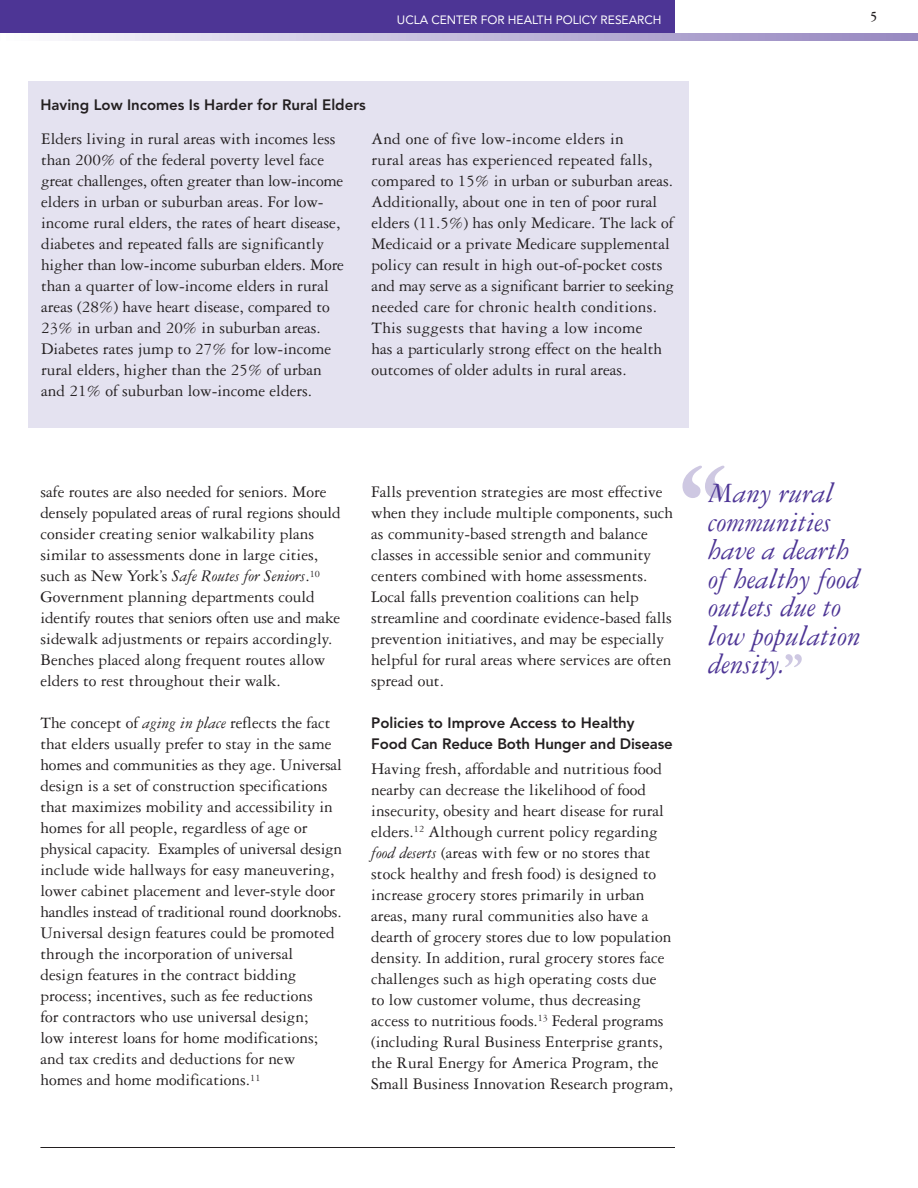
<style>
.page{position:relative;width:918px;height:1188px;background:#fff}
.page>*{position:absolute;margin:0;border:0;box-sizing:border-box;transform-origin:0 0}
.t1{font:700 150px "Garamond Three";color:#cec8e2}
.t2{font:700 60px "Garamond Three";color:#cec8e2}
.t3{font:italic 30px/28.5px "Garamond Three";color:#4d3595}
.t4{font:17.25px/21px "Garamond Three";color:#231f20}
.t5{font:800 15px/21px "Avenir";color:#231f20}
.t6{font:700 15px "Garamond Three";color:#231f20}
.t7{font:12px "Avenir";letter-spacing:-.005em;color:#fff}
.s1{font-style:italic}
</style>
<div class="page">
<div style="left:0;top:0;width:675px;height:34px;background:#4d3595"></div>
<svg style="left:65px;top:34px;width:853px;height:6px;background:#c2badb"></svg>
<hr style="left:40px;top:1147px;width:635px;height:1px;background:#231f20">
<div style="left:28px;top:81px;width:661px;height:347px;background:#e4e2f0"></div>
<p class="t5" style="left:40px;top:95px;width:327px">Having Low Incomes Is Harder for Rural Elders</p>
<p class="t7" style="left:397px;top:15px;width:266px">UCLA CENTER FOR HEALTH POLICY RESEARCH</p>
<p class="t6" style="left:870px;top:12px;width:9px">5</p>
<p class="t4" style="left:41px;top:130px;width:304px">Elders living in rural areas with incomes less than 200% of the federal poverty level face great challenges, often greater than low-income elders in urban or suburban areas. For low&shy;income rural elders, the rates of heart disease, diabetes and repeated falls are significantly higher than low-income suburban elders. More than a quarter of low-income elders in rural areas (28%) have heart disease, compared to 23% in urban and 20% in suburban areas.<br>Diabetes rates jump to 27% for low-income rural elders, higher than the 25% of urban and 21% of suburban low-income elders.</p>
<p class="t4" style="left:372px;top:130px;width:304px">And one of five low-income elders in<br>rural areas has experienced repeated falls, compared to 15% in urban or suburban areas.<br>Additionally, about one in ten of poor rural elders (11.5%) has only Medicare. The lack of Medicaid or a private Medicare supplemental policy can result in high out-of-pocket costs and may serve as a significant barrier to seeking needed care for chronic health conditions.<br>This suggests that having a low income<br>has a particularly strong effect on the health outcomes of older adults in rural areas.</p>
<p class="t4" style="left:40px;top:483px;width:302px">safe routes are also needed for seniors. More densely populated areas of rural regions should consider creating senior walkability plans similar to assessments done in large cities, such as New York’s <span class="s1">Safe Routes for Seniors</span>.<sup>10<br></sup>Government planning departments could identify routes that seniors often use and make sidewalk adjustments or repairs accordingly.<br>Benches placed along frequent routes allow elders to rest throughout their walk.</p>
<p class="t4" style="left:41px;top:714px;width:303px">The concept of <span class="s1">aging in place</span> reflects the fact that elders usually prefer to stay in the same homes and communities as they age. Universal design is a set of construction specifications that maximizes mobility and accessibility in homes for all people, regardless of age or physical capacity. Examples of universal design include wide hallways for easy maneuvering, lower cabinet placement and lever-style door handles instead of traditional round doorknobs.<br>Universal design features could be promoted through the incorporation of universal<br>design features in the contract bidding process; incentives, such as fee reductions<br>for contractors who use universal design;<br>low interest loans for home modifications; and tax credits and deductions for new<br>homes and home modifications.<sup>11</sup></p>
<p class="t4" style="left:371px;top:483px;width:303px">Falls prevention strategies are most effective when they include multiple components, such as community-based strength and balance classes in accessible senior and community centers combined with home assessments.<br>Local falls prevention coalitions can help streamline and coordinate evidence-based falls prevention initiatives, and may be especially helpful for rural areas where services are often spread out.</p>
<p class="t5" style="left:371px;top:714px;width:303px">Policies to Improve Access to Healthy<br>Food Can Reduce Both Hunger and Disease</p>
<p class="t4" style="left:371px;top:759px;width:304px">Having fresh, affordable and nutritious food nearby can decrease the likelihood of food insecurity, obesity and heart disease for rural elders.<sup>12</sup> Although current policy regarding <span class="s1">food deserts</span> (areas with few or no stores that stock healthy and fresh food) is designed to increase grocery stores primarily in urban areas, many rural communities also have a dearth of grocery stores due to low population density. In addition, rural grocery stores face challenges such as high operating costs due to low customer volume, thus decreasing access to nutritious foods.<sup>13</sup> Federal programs (including Rural Business Enterprise grants, the Rural Energy for America Program, the Small Business Innovation Research program,</p>
<h1 class="t1" style="left:676px;top:463px;width:57px">‘‘</h1>
<h3 class="t3" style="left:708px;top:481px;width:154px">Many rural communities have a dearth of healthy food outlets due to low population density.</h3>
<h2 class="t2" style="left:805px;top:668px;width:24px;rotate:-180deg">‘‘</h2>
</div>
